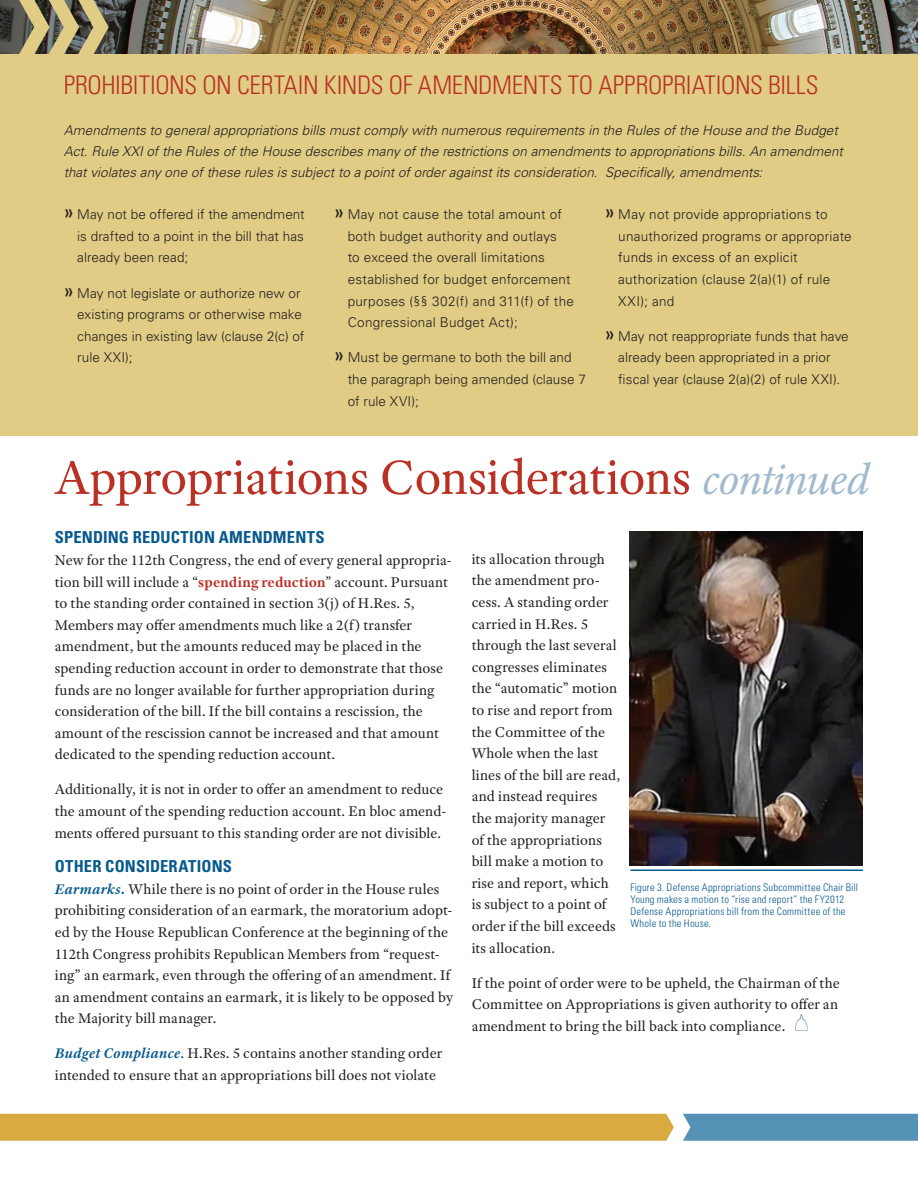
<style>
.page{position:relative;width:918px;height:1188px;background:#fff}
.page>*{position:absolute;margin:0;border:0;box-sizing:border-box;transform-origin:0 0}
.t1{font:51px "Adobe Text Pro";letter-spacing:-.015em;color:#ba3024}
.t2{font:300 condensed 25.65px "Univers LT Std";letter-spacing:-.015em;color:#ba3024}
.t3{font:700 condensed 16.5px "Univers LT Std";letter-spacing:.005em;color:#085a8e}
.t4{font:15px/21.6px "Adobe Text Pro";letter-spacing:.005em;color:#231f20}
.t5{font:300 13.5px/21.6px "Univers LT Std";letter-spacing:.01em;color:#231f20}
.t6{font:italic 300 13.5px/21px "Univers LT Std";letter-spacing:.005em;color:#231f20}
.t7{font:300 condensed 10.5px/12px "Univers LT Std";letter-spacing:.02em;color:#085a8e}
.s1{font-weight:400;font-stretch:condensed;font-size:21px}
.s2{font-style:italic;font-size:45px;color:#a2bace}
.s3{font-weight:700;color:#ba3024}
.s4{font-weight:700;font-style:italic;color:#085a8e}
</style>
<div class="page">
<div style="left:0;top:0;width:918px;height:435px;background:#e0cc84"></div>
<img style="left:1px;top:0;width:917px;height:54px">
<div style="left:683px;top:1114px;width:235px;height:27px;background:#5692b5"></div>
<div style="left:0;top:1114px;width:674px;height:27px;background:#d9aa41"></div>
<svg style="left:17px;top:0;width:92px;height:54px"></svg>
<img style="left:796px;top:1014px;width:12px;height:17px">
<img style="left:630px;top:531px;width:232px;height:335px">
<hr style="left:630px;top:870px;width:233px;height:1px;background:#085a8e">
<h2 class="t2" style="left:64px;top:70px;width:756px">Prohibitions on certain kinds of amendments to appropriations bills</h2>
<p class="t6" style="left:64px;top:120px;width:781px">Amendments to general appropriations bills must comply with numerous requirements in the Rules of the House and the Budget<br>Act. Rule XXI of the Rules of the House describes many of the restrictions on amendments to appropriations bills. An amendment that violates any one of these rules is subject to a point of order against its consideration. Specifically, amendments:</p>
<p class="t5" style="left:77px;top:204px;width:229px;text-align:justify;text-indent:-14px"><span class="s1">»</span> May not be offered if the amendment is drafted to a point in the bill that has already been read;</p>
<p class="t5" style="left:77px;top:282px;width:229px;text-indent:-14px"><span class="s1">»</span> May not legislate or authorize new or existing programs or otherwise make changes in existing law (clause 2(c) of rule XXI);</p>
<p class="t5" style="left:348px;top:204px;width:228px;text-indent:-14px"><span class="s1">»</span> May not cause the total amount of both budget authority and outlays<br>to exceed the overall limitations established for budget enforcement purposes (§§ 302(f) and 311(f) of the Congressional Budget Act);</p>
<p class="t5" style="left:348px;top:347px;width:240px;text-indent:-14px"><span class="s1">»</span> Must be germane to both the bill and the paragraph being amended (clause 7 of rule XVI);</p>
<p class="t5" style="left:618px;top:204px;width:235px;text-indent:-14px"><span class="s1">»</span> May not provide appropriations to unauthorized programs or appropriate funds in excess of an explicit authorization (clause 2(a)(1) of rule<br>XXI); and</p>
<p class="t5" style="left:605px;top:325px;width:246px;text-align:center"><span class="s1">»</span> May not reappropriate funds that have already been appropriated in a prior fiscal year (clause 2(a)(2) of rule XXI).</p>
<h1 class="t1" style="left:55px;top:445px;width:816px">Appropriations Considerations <span class="s2">continued</span></h1>
<p class="t3" style="left:55px;top:527px;width:10px">SPENDIN</p>
<p class="t3" style="left:119px;top:527px;width:34px">G REDUC</p>
<p class="t3" style="left:181px;top:527px;width:18px">TION</p>
<p class="t3" style="left:219px;top:527px;width:12px">AMENDMEN</p>
<p class="t3" style="left:307px;top:527px;width:18px">TS</p>
<p class="t4" style="left:55px;top:549px;width:399px">New for the 112th Congress, the end of every general appropria&shy;tion bill will include a “<span class="s3">spending reduction</span>” account. Pursuant to the standing order contained in section 3(j) of H.Res. 5, Members may offer amendments much like a 2(f) transfer amendment, but the amounts reduced may be placed in the spending reduction account in order to demonstrate that those funds are no longer available for further appropriation during consideration of the bill. If the bill contains a rescission, the amount of the rescission cannot be increased and that amount dedicated to the spending reduction account.</p>
<p class="t4" style="left:55px;top:779px;width:393px">Additionally, it is not in order to offer an amendment to reduce the amount of the spending reduction account. En bloc amend&shy;ments offered pursuant to this standing order are not divisible.</p>
<p class="t3" style="left:55px;top:856px;width:179px">OTHER CONSIDERATIONS</p>
<p class="t4" style="left:55px;top:878px;width:400px"><span class="s4">Earmarks.</span> While there is no point of order in the House rules prohibiting consideration of an earmark, the moratorium adopt&shy;ed by the House Republican Conference at the beginning of the 112th Congress prohibits Republican Members from “request&shy;ing” an earmark, even through the offering of an amendment. If an amendment contains an earmark, it is likely to be opposed by the Majority bill manager.</p>
<p class="t4" style="left:55px;top:1043px;width:389px"><span class="s4">Budget Compliance</span>. H.Res. 5 contains another standing order intended to ensure that an appropriations bill does not violate</p>
<p class="t4" style="left:472px;top:548px;width:150px">its allocation through the amendment pro&shy;cess. A standing order carried in H.Res. 5 through the last several congresses eliminates the “automatic” motion to rise and report from the Committee of the<br>Whole when the last lines of the bill are read, and instead requires the majority manager of the appropriations bill make a motion to rise and report, which is subject to a point of order if the bill exceeds its allocation.</p>
<p class="t4" style="left:472px;top:972px;width:370px;text-align:justify">If the point of order were to be upheld, the Chairman of the Committee on Appropriations is given authority to offer an amendment to bring the bill back into compliance.</p>
<p class="t7" style="left:630px;top:882px;width:229px">Figure 3. Defense Appropriations Subcommittee Chair Bill Young makes a motion to “rise and report” the FY2012<br>Defense Appropriations bill from the Committee of the Whole to the House.</p>
</div>
